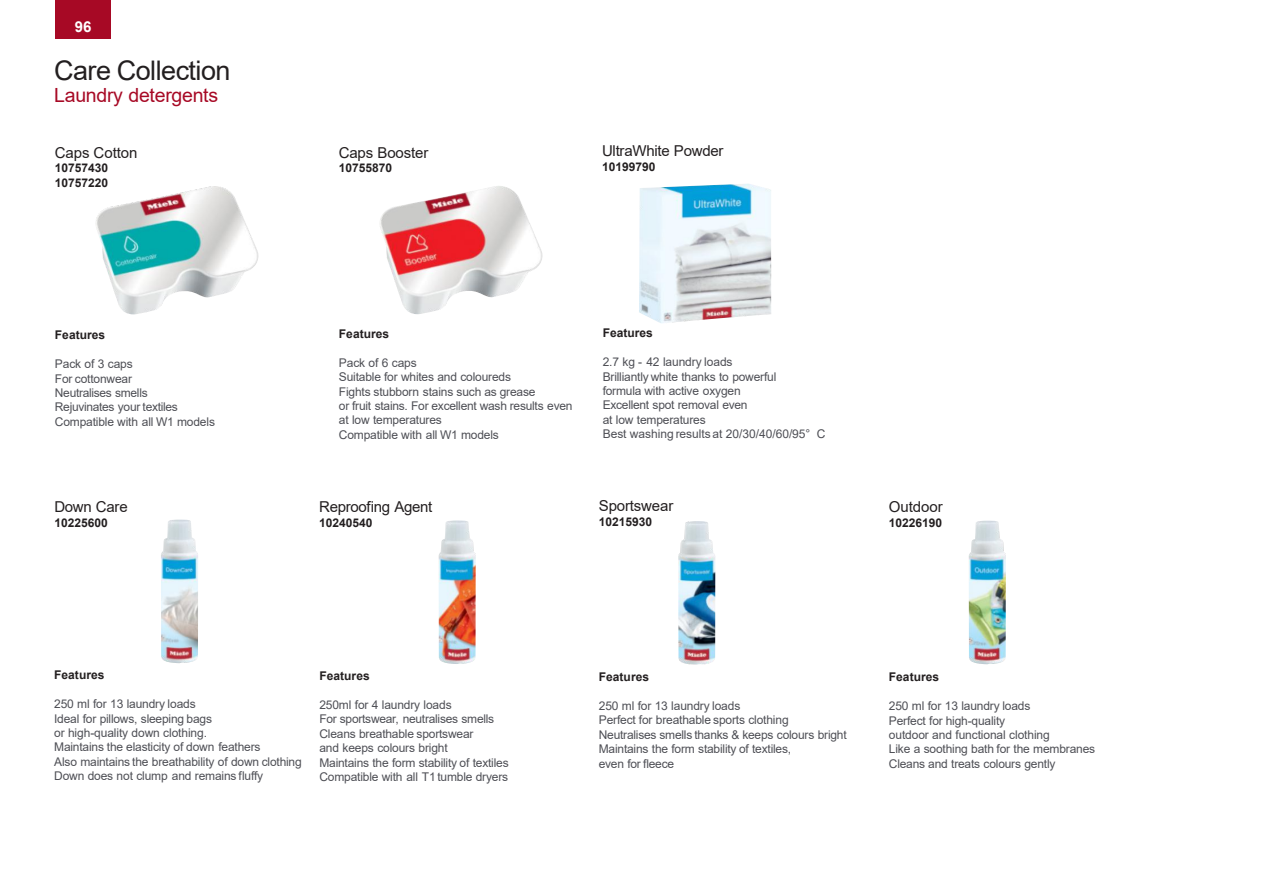
<style>
.page{position:relative;width:1264px;height:894px;background:#fff}
.page>*{position:absolute;margin:0;border:0;box-sizing:border-box;transform-origin:0 0}
.t1{font:27px "Arial";letter-spacing:-.02em;color:#231f20}
.t2{font:19.5px "Arial";letter-spacing:-.015em;color:#a70925}
.t3{font:15px "Arial";letter-spacing:-.01em;color:#231f20}
.t4{font:700 15px "Arial";color:#fff}
.t5{font:12px/14.4px "Arial";letter-spacing:-.015em;color:#4e4f55}
.t6{font:700 12px/14.4px "Arial";color:#231f20}
</style>
<div class="page">
<div style="left:55px;top:0;width:56px;height:38px;background:#a70925"></div>
<img style="left:95px;top:186px;width:163px;height:128px">
<img style="left:380px;top:186px;width:162px;height:128px">
<img style="left:161px;top:519px;width:37px;height:144px">
<img style="left:438px;top:520px;width:37px;height:143px">
<img style="left:678px;top:521px;width:37px;height:143px">
<img style="left:968px;top:520px;width:37px;height:144px">
<img style="left:639px;top:184px;width:132px;height:139px">
<p class="t4" style="left:75px;top:21px;width:18px">96</p>
<h1 class="t1" style="left:54px;top:61px;width:178px">Care Collection</h1>
<h2 class="t2" style="left:54px;top:87px;width:165px">Laundry detergents</h2>
<p class="t3" style="left:55px;top:147px;width:84px">Caps Cotton</p>
<p class="t6" style="left:55px;top:162px;width:55px">10757430<br>10757220</p>
<p class="t6" style="left:55px;top:329px;width:52px">Features</p>
<p class="t5" style="left:55px;top:358px;width:161px">Pack of 3 caps<br>For cottonwear<br>Neutralises smells<br>Rejuvinates your textiles<br>Compatible with all W1 models</p>
<p class="t3" style="left:54px;top:501px;width:75px">Down Care</p>
<p class="t6" style="left:54px;top:516px;width:55px">10225600</p>
<p class="t3" style="left:338px;top:146px;width:91px">Caps Booster</p>
<p class="t6" style="left:338px;top:161px;width:55px">10755870</p>
<p class="t3" style="left:602px;top:145px;width:123px">UltraWhite Powder</p>
<p class="t6" style="left:602px;top:160px;width:55px">10199790</p>
<p class="t6" style="left:339px;top:327px;width:52px">Features</p>
<p class="t5" style="left:339px;top:356px;width:235px">Pack of 6 caps<br>Suitable for whites and coloureds<br>Fights stubborn stains such as grease<br>or fruit stains. For excellent wash results even at low temperatures<br>Compatible with all W1 models</p>
<p class="t6" style="left:602px;top:327px;width:52px">Features</p>
<p class="t5" style="left:602px;top:355px;width:224px">2.7 kg - 42 laundry loads<br>Brilliantly white thanks to powerful<br>formula with active oxygen<br>Excellent spot removal even<br>at low temperatures<br>Best washing results at 20/30/40/60/95° C</p>
<p class="t3" style="left:319px;top:501px;width:115px">Reproofing Agent</p>
<p class="t6" style="left:319px;top:516px;width:55px">10240540</p>
<p class="t3" style="left:598px;top:500px;width:76px">Sportswear</p>
<p class="t6" style="left:598px;top:515px;width:55px">10215930</p>
<p class="t3" style="left:888px;top:501px;width:55px">Outdoor</p>
<p class="t6" style="left:888px;top:516px;width:55px">10226190</p>
<p class="t6" style="left:54px;top:668px;width:52px">Features</p>
<p class="t5" style="left:54px;top:697px;width:249px">250 ml for 13 laundry loads<br>Ideal for pillows, sleeping bags<br>or high-quality down clothing.<br>Maintains the elasticity of down feathers<br>Also maintains the breathability of down clothing Down does not clump and remains fluffy</p>
<p class="t6" style="left:319px;top:669px;width:52px">Features</p>
<p class="t5" style="left:319px;top:698px;width:191px">250ml for 4 laundry loads<br>For sportswear, neutralises smells<br>Cleans breathable sportswear<br>and keeps colours bright<br>Maintains the form stability of textiles<br>Compatible with all T1tumble dryers</p>
<p class="t6" style="left:598px;top:670px;width:52px">Features</p>
<p class="t5" style="left:598px;top:699px;width:249px">250 ml for 13 laundry loads<br>Perfect for breathable sports clothing Neutralises smells thanks &amp; keeps colours bright Maintains the form stability of textiles,<br>even for fleece</p>
<p class="t6" style="left:888px;top:670px;width:52px">Features</p>
<p class="t5" style="left:888px;top:699px;width:208px">250 ml for 13 laundry loads<br>Perfect for high-quality<br>outdoor and functional clothing<br>Like a soothing bath for the membranes<br>Cleans and treats colours gently</p>
</div>
